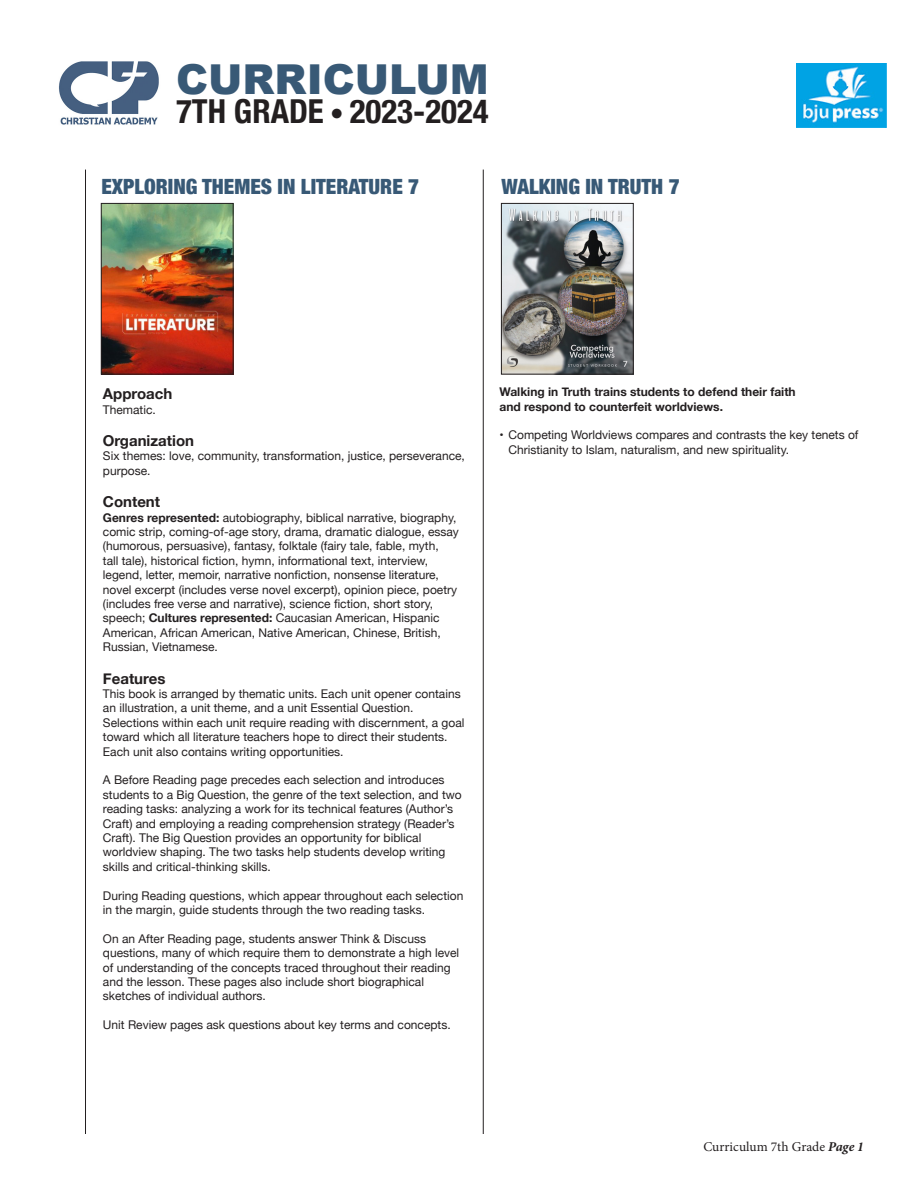
<style>
.page{position:relative;width:918px;height:1188px;background:#fff}
.page>*{position:absolute;margin:0;border:0;box-sizing:border-box;transform-origin:0 0}
.t1{font:900 41.25px "Arial";color:#385976}
.t2{font:700 condensed 33px "Helvetica Neue";color:#231f20}
.t3{font:900 condensed 21px "Helvetica Neue";color:#385976}
.t4{font:700 15px "Helvetica Neue";color:#231f20}
.t5{font:13.5px "Minion Pro";color:#231f20}
.t6{font:12px/14.4px "Helvetica Neue";color:#231f20}
.t7{font:700 12px "Helvetica Neue";color:#231f20}
.s1{font-size:27px}
.s2{font-weight:700}
.s3{font-weight:700;font-style:italic}
</style>
<div class="page">
<img style="left:59px;top:61px;width:100px;height:64px">
<hr style="left:85px;top:170px;width:1px;height:964px;background:#231f20">
<hr style="left:483px;top:170px;width:1px;height:964px;background:#231f20">
<img style="left:796px;top:63px;width:90px;height:64px">
<img style="left:103px;top:205px;width:128px;height:167px">
<div style="left:101px;top:203px;width:132px;height:171px;border:1px solid #231f20"></div>
<img style="left:503px;top:205px;width:128px;height:167px">
<div style="left:501px;top:203px;width:132px;height:171px;border:1px solid #231f20"></div>
<p class="t1" style="left:176px;top:49px;width:314px">CURRICULUM</p>
<p class="t2" style="left:176px;top:84px;width:314px">7TH GRADE <span class="s1">•</span> 2023-2024</p>
<p class="t3" style="left:101px;top:170px;width:319px">EXPLORING THEMES IN LITERATURE 7</p>
<p class="t3" style="left:502px;top:170px;width:180px">WALKING IN TRUTH 7</p>
<p class="t4" style="left:103px;top:382px;width:71px">Approach</p>
<p class="t6" style="left:103px;top:403px;width:54px">Thematic.</p>
<p class="t4" style="left:103px;top:429px;width:93px">Organization</p>
<p class="t6" style="left:103px;top:450px;width:364px">Six themes: love, community, transformation, justice, perseverance, purpose.</p>
<p class="t4" style="left:103px;top:490px;width:59px">Content</p>
<p class="t6" style="left:103px;top:511px;width:358px"><span class="s2">Genres represented:</span> autobiography, biblical narrative, biography, comic strip, coming-of-age story, drama, dramatic dialogue, essay (humorous, persuasive), fantasy, folktale (fairy tale, fable, myth,<br>tall tale), historical fiction, hymn, informational text, interview, legend, letter, memoir, narrative nonfiction, nonsense literature, novel excerpt (includes verse novel excerpt), opinion piece, poetry (includes free verse and narrative), science fiction, short story, speech; <span class="s2">Cultures represented:</span> Caucasian American, Hispanic American, African American, Native American, Chinese, British, Russian, Vietnamese.</p>
<p class="t4" style="left:103px;top:666px;width:64px">Features</p>
<p class="t6" style="left:103px;top:687px;width:363px">This book is arranged by thematic units. Each unit opener contains an illustration, a unit theme, and a unit Essential Question.<br>Selections within each unit require reading with discernment, a goal toward which all literature teachers hope to direct their students.<br>Each unit also contains writing opportunities.</p>
<p class="t6" style="left:103px;top:774px;width:360px">A Before Reading page precedes each selection and introduces students to a Big Question, the genre of the text selection, and two reading tasks: analyzing a work for its technical features (Author’s Craft) and employing a reading comprehension strategy (Reader’s Craft). The Big Question provides an opportunity for biblical worldview shaping. The two tasks help students develop writing skills and critical-thinking skills.</p>
<p class="t6" style="left:103px;top:889px;width:362px">During Reading questions, which appear throughout each selection in the margin, guide students through the two reading tasks.</p>
<p class="t6" style="left:103px;top:932px;width:358px">On an After Reading page, students answer Think &amp; Discuss questions, many of which require them to demonstrate a high level of understanding of the concepts traced throughout their reading and the lesson. These pages also include short biographical sketches of individual authors.</p>
<p class="t6" style="left:103px;top:1018px;width:349px">Unit Review pages ask questions about key terms and concepts.</p>
<p class="t7" style="left:500px;top:382px;width:298px">Walking in Truth trains students to defend their faith</p>
<p class="t7" style="left:500px;top:397px;width:225px">and respond to counterfeit worldviews.</p>
<p class="t6" style="left:508px;top:429px;width:352px;text-indent:-9px">• Competing Worldviews compares and contrasts the key tenets of<br>Christianity to Islam, naturalism, and new spirituality.</p>
<p class="t5" style="left:704px;top:1137px;width:162px">Curriculum 7th Grade <span class="s3">Page 1</span></p>
</div>
